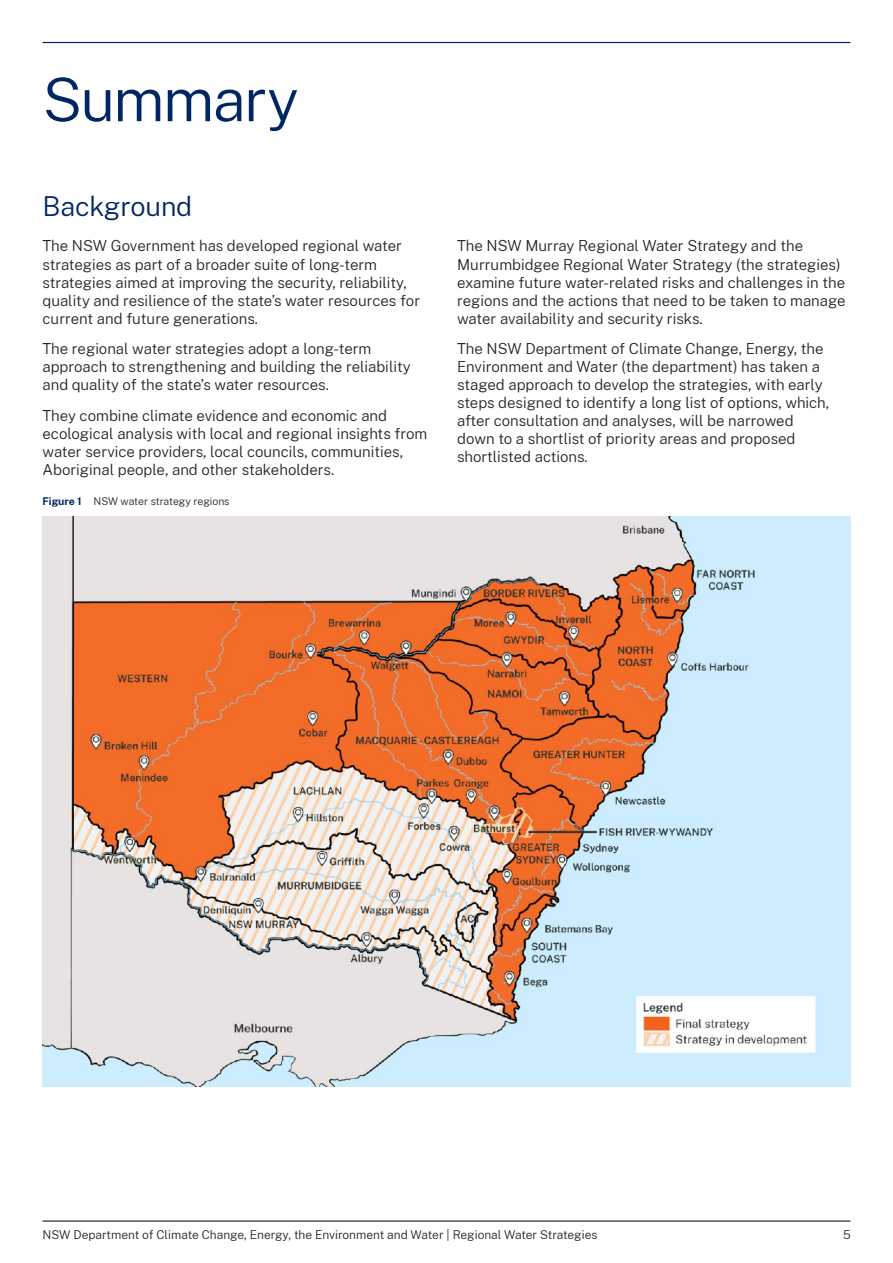
<style>
.page{position:relative;width:893px;height:1263px;background:#fff}
.page>*{position:absolute;margin:0;border:0;box-sizing:border-box;transform-origin:0 0}
.t1{font:300 60px "Public Sans";letter-spacing:-.025em;color:#002664}
.t2{font:300 27px "Public Sans";letter-spacing:-.005em;color:#002664}
.Body{font:300 15px/18px "Public Sans";color:#22272b}
.t3{font:300 12px "Public Sans";color:#22272b}
.t4{font:300 10.5px "Public Sans";letter-spacing:-.005em;color:#22272b}
.s1{font-weight:700;color:#002664}
</style>
<div class="page">
<hr style="left:43px;top:42px;width:807px;height:1px;background:#002664">
<img style="left:43px;top:516px;width:807px;height:571px">
<hr style="left:43px;top:1220px;width:807px;height:2px;background:#22272b">
<h1 class="t1" style="left:43px;top:58px;width:258px">Summary</h1>
<h2 class="t2" style="left:43px;top:188px;width:151px">Background</h2>
<p class="Body" style="left:43px;top:236px;width:379px">The NSW Government has developed regional water strategies as part of a broader suite of long-term strategies aimed at improving the security, reliability, quality and resilience of the state’s water resources for current and future generations.</p>
<p class="Body" style="left:43px;top:339px;width:370px">The regional water strategies adopt a long-term approach to strengthening and building the reliability and quality of the state’s water resources.</p>
<p class="Body" style="left:43px;top:406px;width:386px">They combine climate evidence and economic and ecological analysis with local and regional insights from water service providers, local councils, communities, Aboriginal people, and other stakeholders.</p>
<p class="t4" style="left:43px;top:494px;width:189px"><span class="s1">Figure 1</span> NSW water strategy regions</p>
<p class="Body" style="left:457px;top:236px;width:390px">The NSW Murray Regional Water Strategy and the Murrumbidgee Regional Water Strategy (the strategies) examine future water-related risks and challenges in the regions and the actions that need to be taken to manage water availability and security risks.</p>
<p class="Body" style="left:457px;top:339px;width:374px">The NSW Department of Climate Change, Energy, the Environment and Water (the department) has taken a staged approach to develop the strategies, with early steps designed to identify a long list of options, which, after consultation and analyses, will be narrowed down to a shortlist of priority areas and proposed shortlisted actions.</p>
<p class="t3" style="left:43px;top:1227px;width:556px">NSW Department of Climate Change, Energy, the Environment and Water | Regional Water Strategies</p>
<p class="t3" style="left:843px;top:1227px;width:9px">5</p>
</div>
